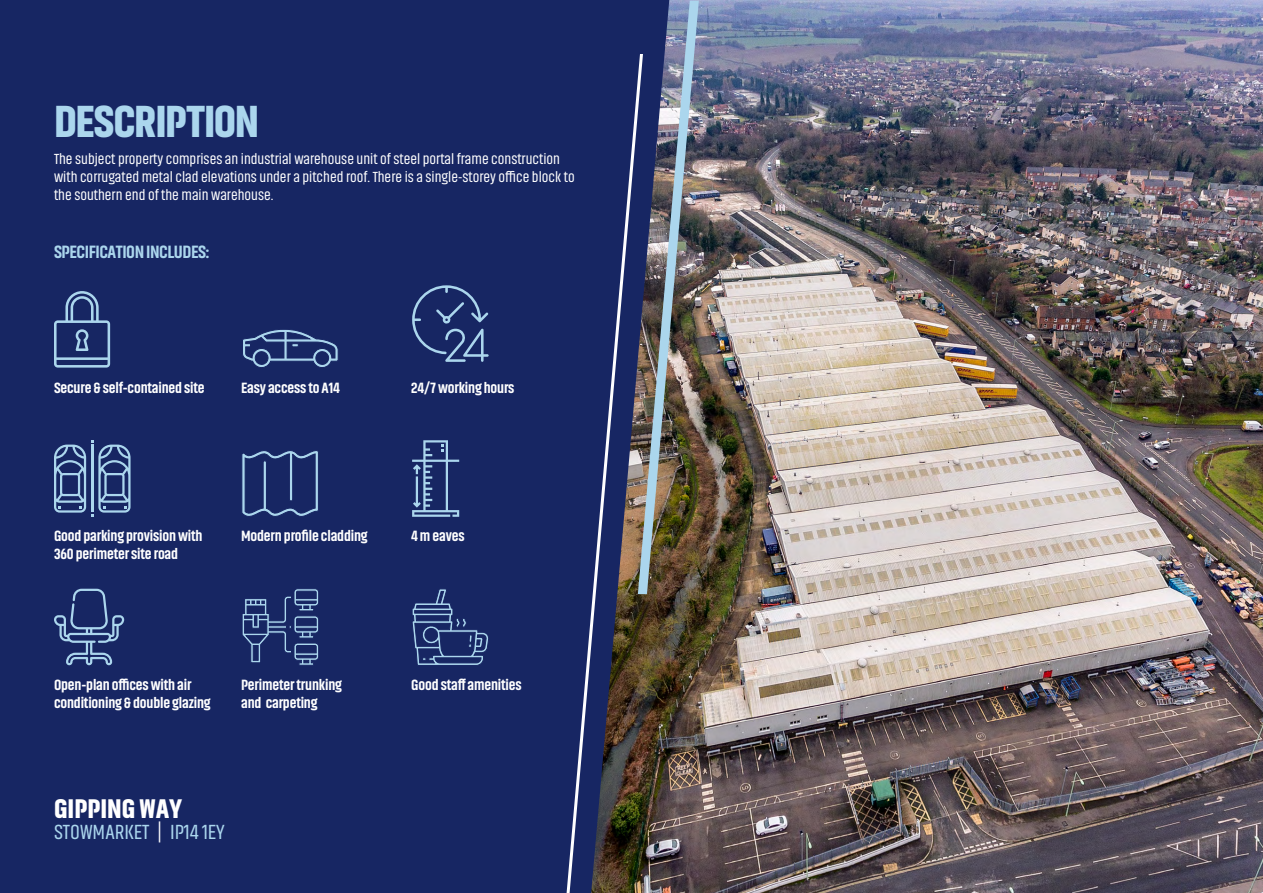
<style>
.page{position:relative;width:1263px;height:893px;background:#fff}
.page>*{position:absolute;margin:0;border:0;box-sizing:border-box;transform-origin:0 0}
.t1{font:900 45px "Akhand";letter-spacing:-.03em;color:#abd6ed}
.t2{font:900 27px "Akhand";color:#fff}
.t3{font:21px "Akhand";color:#abd6ed}
.t4{font:800 18px "Akhand";letter-spacing:-.025em;color:#abd6ed}
.t5{font:800 15px/18px "Akhand";letter-spacing:-.01em;color:#fff}
.t6{font:15px/18px "Akhand";color:#fff}
.s1{color:#fff}
</style>
<div class="page">
<img style="left:704px;top:0;width:559px;height:893px">
<div style="left:0;top:0;width:606px;height:893px;background:#172663"></div>
<svg style="left:565px;top:51px;width:41px;height:842px;background:#212f67"></svg>
<img style="left:606px;top:0;width:98px;height:893px">
<svg style="left:54px;top:291px;width:56px;height:77px;background:#3c5285"></svg>
<svg style="left:242px;top:329px;width:97px;height:40px;background:#354a7f"></svg>
<svg style="left:412px;top:285px;width:77px;height:77px;background:#2f437a"></svg>
<svg style="left:54px;top:440px;width:77px;height:76px;background:#475f90"></svg>
<svg style="left:241px;top:448px;width:78px;height:72px;background:#2c4077"></svg>
<svg style="left:412px;top:440px;width:47px;height:77px;background:#3c5386"></svg>
<svg style="left:54px;top:589px;width:70px;height:76px;background:#34497e"></svg>
<svg style="left:242px;top:588px;width:77px;height:78px;background:#30447b"></svg>
<svg style="left:412px;top:588px;width:77px;height:78px;background:#2e4178"></svg>
<h1 class="t1" style="left:54px;top:97px;width:207px">DESCRIPTION</h1>
<p class="t6" style="left:54px;top:150px;width:522px">The subject property comprises an industrial warehouse unit of steel portal frame construction with corrugated metal clad elevations under a pitched roof. There is a single-storey office block to the southern end of the main warehouse.</p>
<p class="t4" style="left:54px;top:242px;width:157px">SPECIFICATION INCLUDES:</p>
<p class="t5" style="left:54px;top:378px;width:152px">Secure &amp; self-contained site</p>
<p class="t5" style="left:241px;top:378px;width:100px">Easy access to A14</p>
<p class="t5" style="left:411px;top:378px;width:105px">24/7 working hours</p>
<p class="t5" style="left:54px;top:527px;width:150px">Good parking provision with<br>360 perimeter site road</p>
<p class="t5" style="left:241px;top:527px;width:128px">Modern profile cladding</p>
<p class="t5" style="left:411px;top:527px;width:55px">4 m eaves</p>
<p class="t5" style="left:54px;top:676px;width:158px">Open-plan offices with air conditioning &amp; double glazing</p>
<p class="t5" style="left:241px;top:676px;width:102px">Perimeter trunking and carpeting</p>
<p class="t5" style="left:411px;top:676px;width:112px">Good staff amenities</p>
<h2 class="t2" style="left:54px;top:794px;width:130px">GIPPING WAY</h2>
<h3 class="t3" style="left:54px;top:821px;width:172px">STOWMARKET <span class="s1">|</span> IP14 1EY</h3>
</div>
